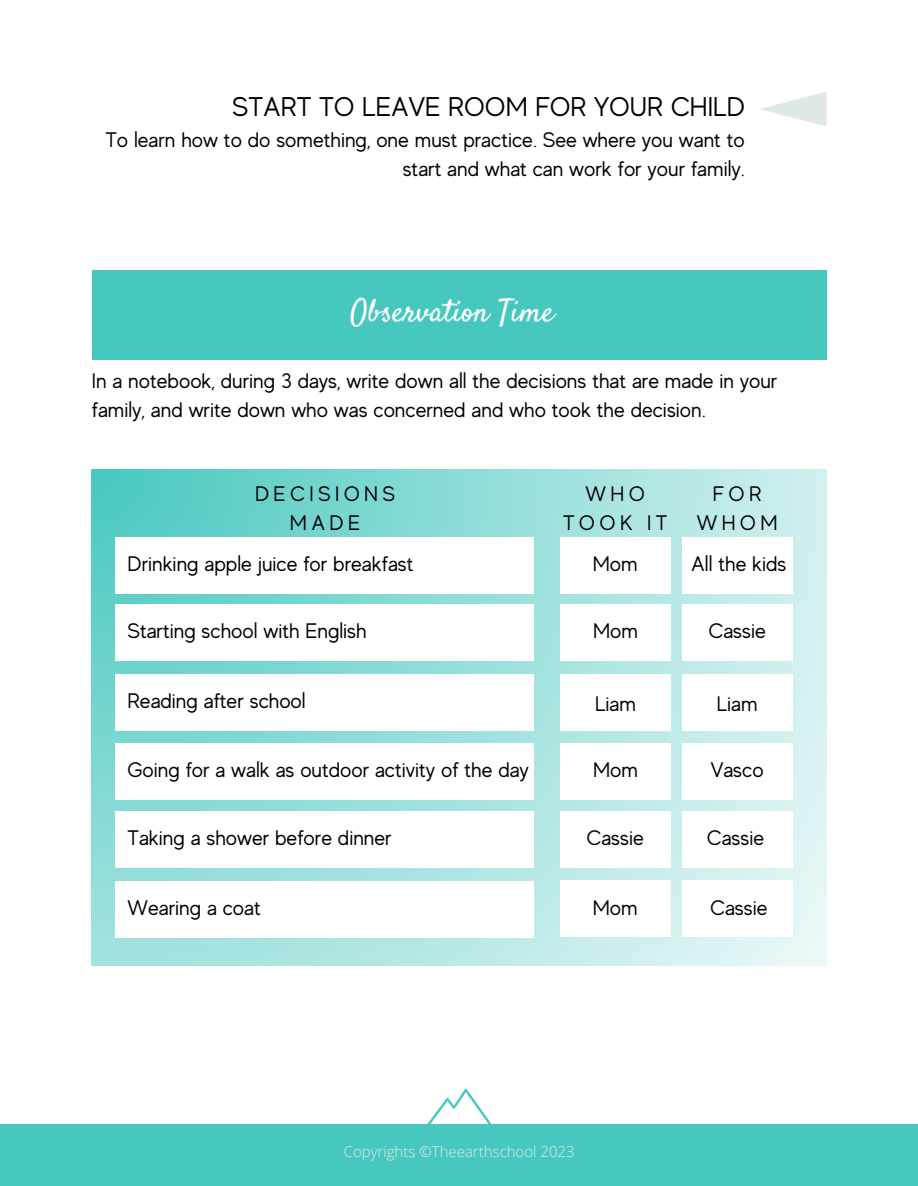
<style>
.page{position:relative;width:918px;height:1186px;background:#fff}
.page>*{position:absolute;margin:0;border:0;box-sizing:border-box;transform-origin:0 0}
.t1{font:31.5px "Satisfy";color:#fff}
.t2{font:27px "MADE Evolve Sans";color:#000}
.t3{font:21px/29.2px "MADE Evolve Sans";color:#000}
.t4{font:21px/29.2px "MADE Evolve Sans";letter-spacing:.21em;color:#000;text-align:center}
.t5{font:300 15px "Open Sans";color:#dee9e5}
</style>
<div class="page">
<div style="left:0;top:1124px;width:918px;height:62px;background:#47c8bf"></div>
<svg style="left:427px;top:1089px;width:65px;height:35px"></svg>
<svg style="left:92px;top:470px;width:735px;height:495px;background:#a4e3df"></svg>
<div style="left:92px;top:270px;width:735px;height:89px;background:#47c8bf"></div>
<svg style="left:760px;top:92px;width:67px;height:34px"></svg>
<div style="left:115px;top:537px;width:419px;height:56px;background:#fff"></div>
<div style="left:560px;top:537px;width:111px;height:56px;background:#fff"></div>
<div style="left:682px;top:537px;width:111px;height:56px;background:#fff"></div>
<div style="left:115px;top:605px;width:419px;height:56px;background:#fff"></div>
<div style="left:560px;top:605px;width:111px;height:56px;background:#fff"></div>
<div style="left:682px;top:605px;width:111px;height:56px;background:#fff"></div>
<div style="left:115px;top:674px;width:419px;height:56px;background:#fff"></div>
<div style="left:560px;top:674px;width:111px;height:56px;background:#fff"></div>
<div style="left:682px;top:674px;width:111px;height:56px;background:#fff"></div>
<div style="left:115px;top:744px;width:419px;height:56px;background:#fff"></div>
<div style="left:560px;top:744px;width:111px;height:56px;background:#fff"></div>
<div style="left:682px;top:744px;width:111px;height:56px;background:#fff"></div>
<div style="left:115px;top:811px;width:419px;height:57px;background:#fff"></div>
<div style="left:560px;top:811px;width:111px;height:56px;background:#fff"></div>
<div style="left:682px;top:811px;width:111px;height:56px;background:#fff"></div>
<div style="left:115px;top:881px;width:419px;height:56px;background:#fff"></div>
<div style="left:560px;top:881px;width:111px;height:56px;background:#fff"></div>
<div style="left:682px;top:881px;width:111px;height:56px;background:#fff"></div>
<p class="t2" style="left:232px;top:92px;width:514px">START TO LEAVE ROOM FOR YOUR CHILD</p>
<p class="t3" style="left:105px;top:125px;width:641px;text-align:right">To learn how to do something, one must practice. See where you want to start and what can work for your family.</p>
<p class="t1" style="left:350px;top:291px;width:205px">Observation Time</p>
<p class="t3" style="left:92px;top:366px;width:687px">In a notebook, during 3 days, write down all the decisions that are made in your family, and write down who was concerned and who took the decision.</p>
<p class="t4" style="left:255px;top:479px;width:142px">DECISIONS</p>
<p class="t3" style="left:290px;top:508px;width:72px">MADE</p>
<p class="t4" style="left:563px;top:479px;width:106px">WHO<br>TOOK IT</p>
<p class="t3" style="left:697px;top:479px;width:82px;text-align:center">FOR<br>WHOM</p>
<p class="t3" style="left:128px;top:549px;width:287px">Drinking apple juice for breakfast</p>
<p class="t3" style="left:593px;top:549px;width:46px">Mom</p>
<p class="t3" style="left:691px;top:549px;width:97px">All the kids</p>
<p class="t3" style="left:128px;top:617px;width:241px">Starting school with English</p>
<p class="t3" style="left:593px;top:617px;width:46px">Mom</p>
<p class="t3" style="left:709px;top:617px;width:59px">Cassie</p>
<p class="t3" style="left:128px;top:686px;width:180px">Reading after school</p>
<p class="t3" style="left:595px;top:689px;width:42px">Liam</p>
<p class="t3" style="left:717px;top:689px;width:42px">Liam</p>
<p class="t3" style="left:128px;top:755px;width:403px">Going for a walk as outdoor activity of the day</p>
<p class="t3" style="left:593px;top:755px;width:46px">Mom</p>
<p class="t3" style="left:711px;top:755px;width:54px">Vasco</p>
<p class="t3" style="left:128px;top:823px;width:266px">Taking a shower before dinner</p>
<p class="t3" style="left:587px;top:823px;width:59px">Cassie</p>
<p class="t3" style="left:707px;top:823px;width:59px">Cassie</p>
<p class="t3" style="left:128px;top:893px;width:135px">Wearing a coat</p>
<p class="t3" style="left:593px;top:893px;width:46px">Mom</p>
<p class="t3" style="left:710px;top:893px;width:59px">Cassie</p>
<p class="t5" style="left:344px;top:1141px;width:233px">Copyrights ©Theearthschool 2023</p>
</div>
